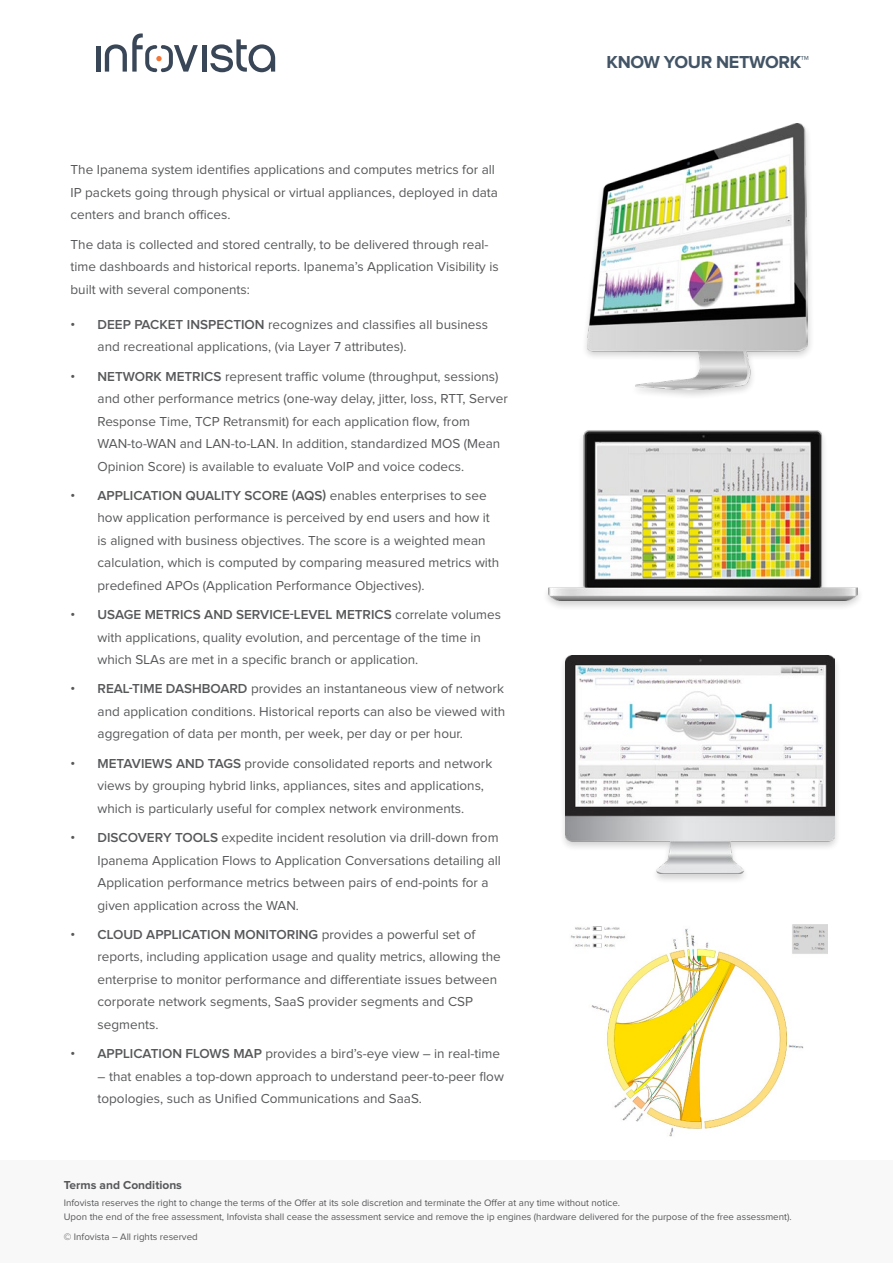
<style>
.page{position:relative;width:893px;height:1263px;background:#fff}
.page>*{position:absolute;margin:0;border:0;box-sizing:border-box;transform-origin:0 0}
.t1{font:700 18px "Proxima Nova";letter-spacing:-.02em;color:#425465}
.t2{font:13.5px/22.5px "Proxima Nova";color:#57585a}
.t3{font:700 12px "Proxima Nova";color:#57585a}
.t4{font:9.75px/13.5px "Proxima Nova";color:#57585a}
.s1{font-weight:600}
</style>
<div class="page">
<div style="left:0;top:1161px;width:893px;height:102px;background:#f8f8f8"></div>
<hr style="left:96px;top:46px;width:4px;height:26px;background:#394657">
<hr style="left:202px;top:45px;width:4px;height:27px;background:#394657">
<svg style="left:210px;top:39px;width:65px;height:33px"></svg>
<svg style="left:105px;top:33px;width:93px;height:39px"></svg>
<div style="left:581px;top:122px;width:234px;height:278px;background:#231f20;opacity:.2"></div>
<img style="left:587px;top:124px;width:221px;height:265px">
<div style="left:542px;top:428px;width:322px;height:184px;background:#231f20;opacity:.2"></div>
<img style="left:548px;top:431px;width:309px;height:170px">
<div style="left:559px;top:653px;width:282px;height:231px;background:#231f20;opacity:.2"></div>
<img style="left:566px;top:655px;width:268px;height:219px">
<img style="left:570px;top:924px;width:258px;height:213px">
<p class="t2" style="left:71px;top:159px;width:429px">The Ipanema system identifies applications and computes metrics for all<br>IP packets going through physical or virtual appliances, deployed in data centers and branch offices.</p>
<p class="t2" style="left:71px;top:233px;width:430px">The data is collected and stored centrally, to be delivered through real&shy;time dashboards and historical reports. Ipanema’s Application Visibility is built with several components:</p>
<p class="t2" style="left:98px;top:314px;width:392px;text-indent:-27px"><span class="s1">• DEEP PACKET INSPECTION</span> recognizes and classifies all business and recreational applications, (via Layer 7 attributes).</p>
<p class="t2" style="left:98px;top:365px;width:412px;text-indent:-27px"><span class="s1">• NETWORK METRICS</span> represent traffic volume (throughput, sessions) and other performance metrics (one-way delay, jitter, loss, RTT, Server Response Time, TCP Retransmit) for each application flow, from WAN-to-WAN and LAN-to-LAN. In addition, standardized MOS (Mean Opinion Score) is available to evaluate VoIP and voice codecs.</p>
<p class="t2" style="left:98px;top:485px;width:403px;text-indent:-27px"><span class="s1">• APPLICATION QUALITY SCORE (AQS)</span> enables enterprises to see how application performance is perceived by end users and how it is aligned with business objectives. The score is a weighted mean calculation, which is computed by comparing measured metrics with predefined APOs (Application Performance Objectives).</p>
<p class="t2" style="left:98px;top:604px;width:405px;text-indent:-27px"><span class="s1">• USAGE METRICS AND SERVICE-LEVEL METRICS</span> correlate volumes with applications, quality evolution, and percentage of the time in which SLAs are met in a specific branch or application.</p>
<p class="t2" style="left:98px;top:678px;width:409px;text-align:justify;text-indent:-27px"><span class="s1">• REAL-TIME DASHBOARD</span> provides an instantaneous view of network and application conditions. Historical reports can also be viewed with aggregation of data per month, per week, per day or per hour.</p>
<p class="t2" style="left:98px;top:752px;width:396px;text-indent:-27px"><span class="s1">• METAVIEWS AND TAGS</span> provide consolidated reports and network views by grouping hybrid links, appliances, sites and applications, which is particularly useful for complex network environments.</p>
<p class="t2" style="left:98px;top:827px;width:405px;text-indent:-27px"><span class="s1">• DISCOVERY TOOLS</span> expedite incident resolution via drill-down from Ipanema Application Flows to Application Conversations detailing all Application performance metrics between pairs of end-points for a given application across the WAN.</p>
<p class="t2" style="left:98px;top:924px;width:405px;text-indent:-27px"><span class="s1">• CLOUD APPLICATION MONITORING</span> provides a powerful set of reports, including application usage and quality metrics, allowing the enterprise to monitor performance and differentiate issues between corporate network segments, SaaS provider segments and CSP segments.</p>
<p class="t2" style="left:71px;top:1043px;width:431px"><span class="s1">• APPLICATION FLOWS MAP</span> provides a bird’s-eye view – in real-time</p>
<p class="t2" style="left:98px;top:1065px;width:408px">– that enables a top-down approach to understand peer-to-peer flow topologies, such as Unified Communications and SaaS.</p>
<h1 class="t1" style="left:607px;top:54px;width:204px">KNOW YOUR NETWORK™</h1>
<p class="t3" style="left:64px;top:1180px;width:120px">Terms and Conditions</p>
<p class="t4" style="left:64px;top:1197px;width:729px">Infovista reserves the right to change the terms of the Offer at its sole discretion and terminate the Offer at any time without notice.<br>Upon the end of the free assessment, Infovista shall cease the assessment service and remove the ip engines (hardware delivered for the purpose of the free assessment).</p>
<p class="t4" style="left:64px;top:1231px;width:135px">© Infovista – All rights reserved</p>
</div>
